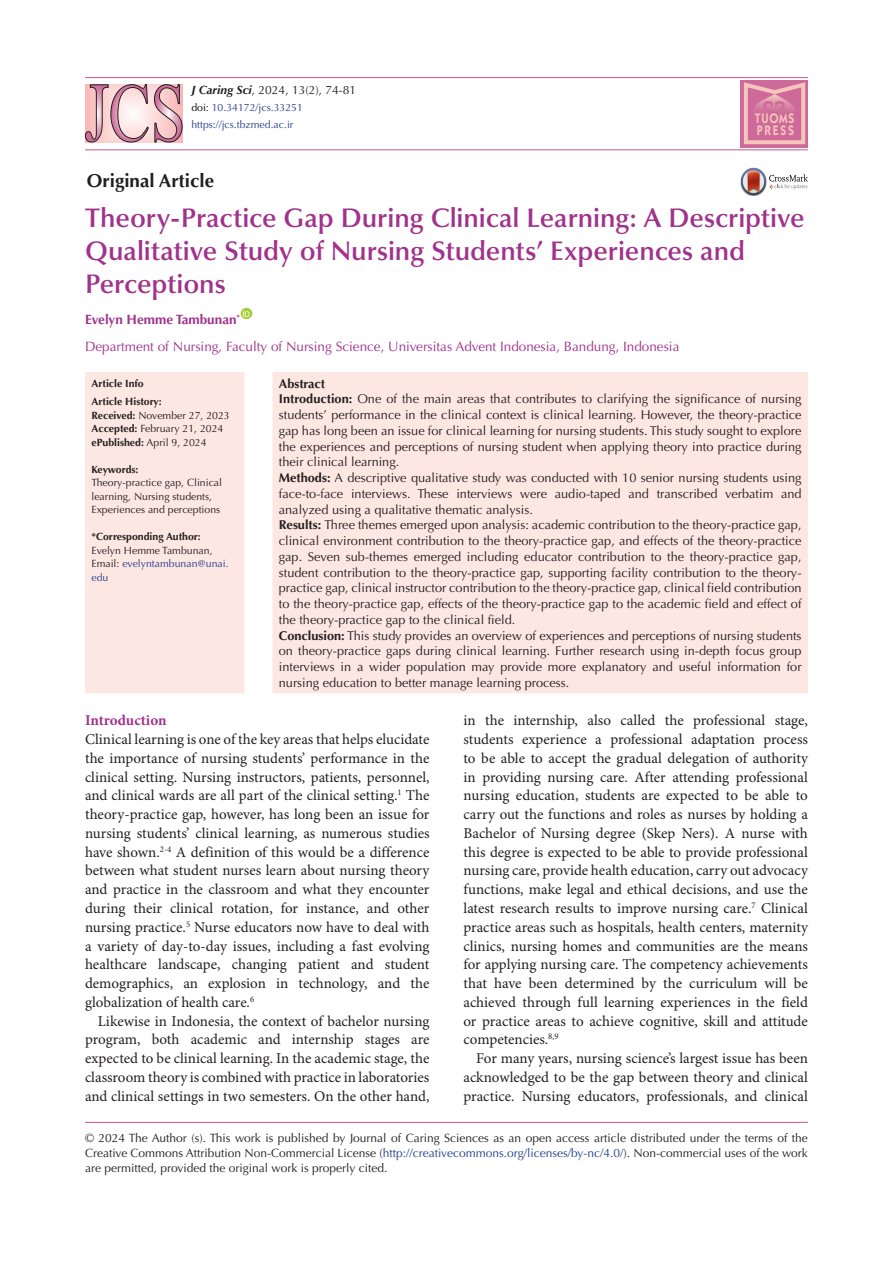
<style>
.page{position:relative;width:893px;height:1263px;background:#fff}
.page>*{position:absolute;margin:0;border:0;box-sizing:border-box;transform-origin:0 0}
.t1{font:600 27px/33px "Optima LT Std";letter-spacing:-.005em;color:#a0328c}
.t2{font:700 18.75px "Optima LT Std";color:#231f20}
.t3{font:15px/18.8px "Minion Pro";color:#231f20;text-align:justify}
.t4{font:700 15px "Minion Pro";letter-spacing:-.005em;color:#a0328c}
.t5{font:600 13.8px/12.1px "ITC Kabel Std";letter-spacing:.11em;color:#f7c6bc;scale:.85 1}
.t6{font:13.5px "Optima LT Std";color:#a0328c}
.t7{font:700 13.5px "Optima LT Std";color:#a0328c}
.t8{font:12.75px/15.8px "Optima LT Std";color:#231f20;text-align:justify}
.t9{font:700 12.75px "Optima LT Std";color:#231f20}
.corresponding{font:12px/15px "Optima LT Std";color:#231f20;text-align:justify}
.t10{font:10.5px/13.5px "Optima LT Std";color:#231f20}
.t11{font:10.5px/13.5px "Optima LT Std";color:#253f8e}
.t12{font:700 10.5px "Optima LT Std";color:#231f20}
.t13{font:700 10.5px "Optima LT Std";letter-spacing:-.02em;color:#231f20}
.t14{font:7.8px "Arial";color:#fff}
.s1{font-weight:700;font-style:italic}
.s2{color:#040503}
.s3{font-weight:700}
.s4{font-weight:400}
.s5{color:#231f20}
.s6{color:#253f8e}
</style>
<div class="page">
<hr style="left:85px;top:149px;width:723px;height:1px;background:#cd6996">
<hr style="left:85px;top:77px;width:723px;height:1px;background:#cd6996">
<div style="left:241px;top:308px;width:11px;height:11px;background:#a6ce39;border-radius:50%"></div>
<svg style="left:741px;top:168px;width:67px;height:27px"></svg>
<div style="left:741px;top:80px;width:67px;height:67px;background:linear-gradient(to right,#d57ca0,#d67da0)"></div>
<svg style="left:744px;top:82px;width:61px;height:62px;background:#d882a2"></svg>
<div style="left:85px;top:85px;width:98px;height:58px;background:#fce0de"></div>
<svg style="left:154px;top:85px;width:28px;height:57px"></svg>
<svg style="left:85px;top:85px;width:63px;height:57px"></svg>
<hr style="left:85px;top:1122px;width:723px;height:1px;background:#cd6996">
<div style="left:85px;top:372px;width:159px;height:321px;background:#fde7e2"></div>
<div style="left:272px;top:372px;width:536px;height:321px;background:#fde7e2"></div>
<p class="corresponding" style="left:191px;top:82px;width:166px"><span class="s1">J Caring Sci</span>, 2024, 13(2), 74-81</p>
<p class="t11" style="left:191px;top:101px;width:113px"><span class="s2">doi:</span> 10.34172/jcs.33251</p>
<p class="t11" style="left:191px;top:117px;width:104px">https://jcs.tbzmed.ac.ir</p>
<p class="t2" style="left:87px;top:170px;width:129px">Original Article</p>
<p class="t5" style="left:755px;top:112px;width:48px">TUOMS<br>PRESS</p>
<p class="t1" style="left:85px;top:202px;width:721px">Theory-Practice Gap During Clinical Learning: A Descriptive<br>Qualitative Study of Nursing Students’ Experiences and<br>Perceptions</p>
<p class="t7" style="left:85px;top:312px;width:157px">Evelyn Hemme Tambunan<sup>*</sup></p>
<p class="t14" style="left:242px;top:308px;width:9px">ID</p>
<p class="t6" style="left:85px;top:338px;width:596px">Department of Nursing, Faculty of Nursing Science, Universitas Advent Indonesia, Bandung, Indonesia</p>
<p class="t12" style="left:91px;top:378px;width:54px">Article Info</p>
<p class="t12" style="left:91px;top:396px;width:72px">Article History:</p>
<p class="t10" style="left:91px;top:409px;width:140px"><span class="s3">Received:</span> November 27, 2023</p>
<p class="t10" style="left:91px;top:422px;width:133px"><span class="s3">Accepted:</span> February 21, 2024</p>
<p class="t12" style="left:91px;top:436px;width:117px">ePublished: <span class="s4">April 9, 2024</span></p>
<p class="t13" style="left:91px;top:463px;width:49px">Keywords:</p>
<p class="t10" style="left:91px;top:476px;width:132px">Theory-practice gap, Clinical learning, Nursing students,<br>Experiences and perceptions</p>
<p class="t12" style="left:91px;top:531px;width:111px">*Corresponding Author:</p>
<p class="t10" style="left:91px;top:544px;width:123px">Evelyn Hemme Tambunan,</p>
<p class="t11" style="left:91px;top:557px;width:139px"><span class="s5">Email:</span> evelyntambunan@unai. edu</p>
<p class="t9" style="left:279px;top:376px;width:48px">Abstract</p>
<p class="t8" style="left:279px;top:391px;width:524px"><span class="s3">Introduction:</span> One of the main areas that contributes to clarifying the significance of nursing students’ performance in the clinical context is clinical learning. However, the theory-practice gap has long been an issue for clinical learning for nursing students. This study sought to explore the experiences and perceptions of nursing student when applying theory into practice during their clinical learning.</p>
<p class="t8" style="left:279px;top:470px;width:524px"><span class="s3">Methods:</span> A descriptive qualitative study was conducted with 10 senior nursing students using face-to-face interviews. These interviews were audio-taped and transcribed verbatim and analyzed using a qualitative thematic analysis.</p>
<p class="t8" style="left:279px;top:517px;width:524px"><span class="s3">Results:</span> Three themes emerged upon analysis: academic contribution to the theory-practice gap, clinical environment contribution to the theory-practice gap, and effects of the theory-practice gap. Seven sub-themes emerged including educator contribution to the theory-practice gap, student contribution to the theory-practice gap, supporting facility contribution to the theory&shy;practice gap, clinical instructor contribution to the theory-practice gap, clinical field contribution to the theory-practice gap, effects of the theory-practice gap to the academic field and effect of the theory-practice gap to the clinical field.</p>
<p class="t8" style="left:279px;top:628px;width:524px"><span class="s3">Conclusion:</span> This study provides an overview of experiences and perceptions of nursing students on theory-practice gaps during clinical learning. Further research using in-depth focus group interviews in a wider population may provide more explanatory and useful information for nursing education to better manage learning process.</p>
<p class="t4" style="left:85px;top:710px;width:83px">Introduction</p>
<p class="t3" style="left:85px;top:731px;width:346px">Clinical learning is one of the key areas that helps elucidate the importance of nursing students’ performance in the clinical setting. Nursing instructors, patients, personnel, and clinical wards are all part of the clinical setting.<sup>1</sup> The theory-practice gap, however, has long been an issue for nursing students’ clinical learning, as numerous studies have shown.<sup>2-4</sup> A definition of this would be a difference between what student nurses learn about nursing theory and practice in the classroom and what they encounter during their clinical rotation, for instance, and other nursing practice.<sup>5</sup> Nurse educators now have to deal with a variety of day-to-day issues, including a fast evolving healthcare landscape, changing patient and student demographics, an explosion in technology, and the globalization of health care.<sup>6</sup></p>
<p class="t3" style="left:85px;top:1012px;width:346px;text-indent:13px">Likewise in Indonesia, the context of bachelor nursing program, both academic and internship stages are expected to be clinical learning. In the academic stage, the classroom theory is combined with practice in laboratories and clinical settings in two semesters. On the other hand,</p>
<p class="t3" style="left:463px;top:712px;width:346px">in the internship, also called the professional stage, students experience a professional adaptation process to be able to accept the gradual delegation of authority in providing nursing care. After attending professional nursing education, students are expected to be able to carry out the functions and roles as nurses by holding a Bachelor of Nursing degree (Skep Ners). A nurse with this degree is expected to be able to provide professional nursing care, provide health education, carry out advocacy functions, make legal and ethical decisions, and use the latest research results to improve nursing care.<sup>7</sup> Clinical practice areas such as hospitals, health centers, maternity clinics, nursing homes and communities are the means for applying nursing care. The competency achievements that have been determined by the curriculum will be achieved through full learning experiences in the field or practice areas to achieve cognitive, skill and attitude competencies.<sup>8,9</sup></p>
<p class="t3" style="left:463px;top:1049px;width:346px;text-indent:13px">For many years, nursing science’s largest issue has been acknowledged to be the gap between theory and clinical practice. Nursing educators, professionals, and clinical</p>
<p class="corresponding" style="left:85px;top:1130px;width:724px">© 2024 The Author (s). This work is published by Journal of Caring Sciences as an open access article distributed under the terms of the Creative Commons Attribution Non-Commercial License (<span class="s6">http://creativecommons.org/licenses/by-nc/4.0/</span>). Non-commercial uses of the work are permitted, provided the original work is properly cited.</p>
</div>
